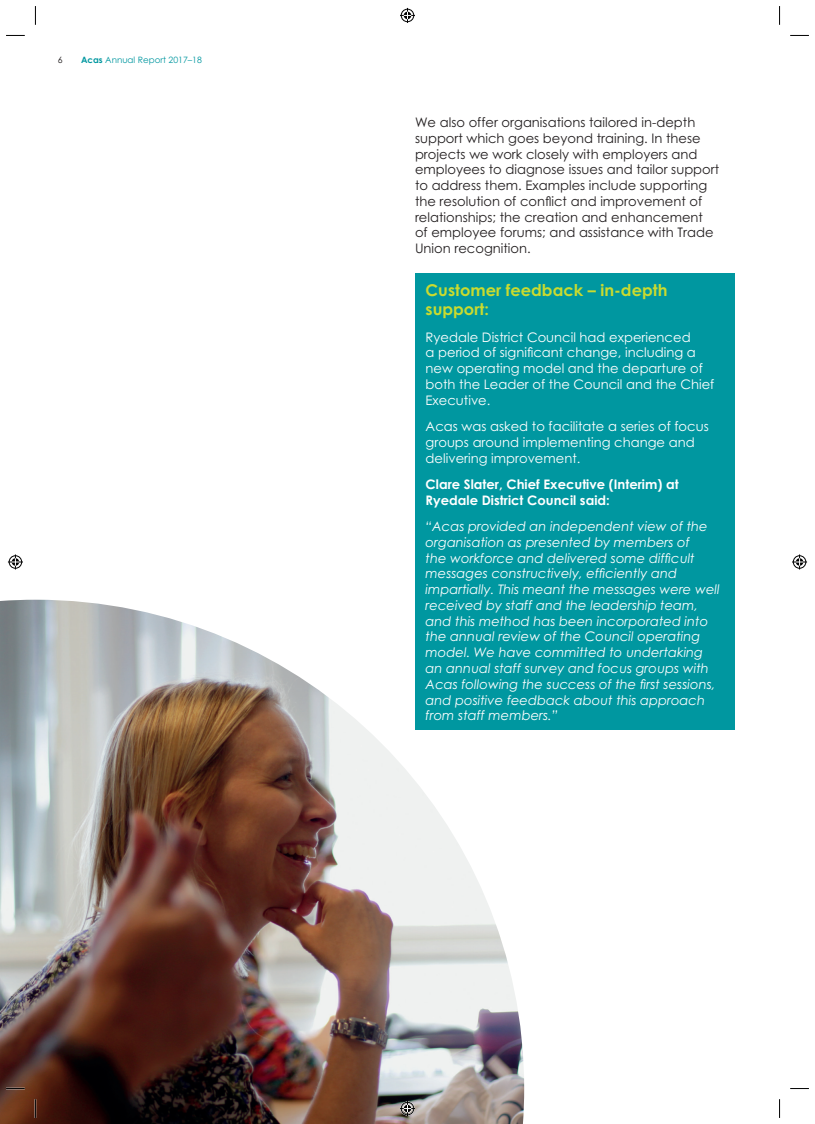
<style>
.page{position:relative;width:815px;height:1124px;background:#fff}
.page>*{position:absolute;margin:0;border:0;box-sizing:border-box;transform-origin:0 0}
.t1{font:700 16.25px/19.5px "Century Gothic";color:#cadb2f}
.t2{font:italic 13.12px/15.8px "Century Gothic";color:#fff}
.t3{font:13.12px/15.8px "Century Gothic";color:#231f20}
.t4{font:13.12px/15.8px "Century Gothic";color:#fff}
.t5{font:700 13.12px/15.8px "Century Gothic";color:#fff}
.t6{font:8.75px "Century Gothic";color:#0097a0}
.t7{font:8.75px "Century Gothic";color:#231f20}
.s1{font-weight:700}
</style>
<div class="page">
<div style="left:415px;top:273px;width:320px;height:52px;background:#0097a0"></div>
<div style="left:415px;top:324px;width:320px;height:90px;background:#0097a0"></div>
<div style="left:415px;top:414px;width:320px;height:58px;background:#0097a0"></div>
<div style="left:415px;top:472px;width:320px;height:42px;background:#0097a0"></div>
<div style="left:415px;top:514px;width:320px;height:216px;background:#0097a0"></div>
<img style="left:0;top:599px;width:524px;height:524px">
<svg style="left:6px;top:35px;width:19px;height:1px"></svg>
<svg style="left:790px;top:35px;width:19px;height:1px"></svg>
<svg style="left:6px;top:1087px;width:19px;height:2px"></svg>
<svg style="left:790px;top:1088px;width:19px;height:1px"></svg>
<svg style="left:35px;top:6px;width:1px;height:19px"></svg>
<svg style="left:35px;top:1098px;width:1px;height:19px"></svg>
<svg style="left:779px;top:6px;width:1px;height:19px"></svg>
<svg style="left:779px;top:1099px;width:1px;height:18px"></svg>
<svg style="left:400px;top:8px;width:15px;height:15px"></svg>
<svg style="left:400px;top:1100px;width:15px;height:15px"></svg>
<svg style="left:8px;top:554px;width:15px;height:15px"></svg>
<svg style="left:792px;top:554px;width:15px;height:15px"></svg>
<p class="t7" style="left:58px;top:54px;width:6px">6</p>
<p class="t6" style="left:81px;top:54px;width:122px"><span class="s1">Acas</span> Annual Report 2017–18</p>
<p class="t3" style="left:415px;top:114px;width:306px">We also offer organisations tailored in-depth support which goes beyond training. In these projects we work closely with employers and employees to diagnose issues and tailor support to address them. Examples include supporting the resolution of conflict and improvement of relationships; the creation and enhancement<br>of employee forums; and assistance with Trade Union recognition.</p>
<p class="t1" style="left:426px;top:279px;width:243px">Customer feedback – in-depth support:</p>
<p class="t4" style="left:426px;top:328px;width:290px">Ryedale District Council had experienced<br>a period of significant change, including a new operating model and the departure of both the Leader of the Council and the Chief Executive.</p>
<p class="t4" style="left:426px;top:418px;width:285px">Acas was asked to facilitate a series of focus groups around implementing change and delivering improvement.</p>
<p class="t5" style="left:426px;top:476px;width:255px">Clare Slater, Chief Executive (Interim) at<br>Ryedale District Council said:</p>
<p class="t2" style="left:426px;top:518px;width:296px">“Acas provided an independent view of the organisation as presented by members of<br>the workforce and delivered some difficult messages constructively, efficiently and impartially. This meant the messages were well received by staff and the leadership team, and this method has been incorporated into the annual review of the Council operating model. We have committed to undertaking an annual staff survey and focus groups with Acas following the success of the first sessions, and positive feedback about this approach from staff members.”</p>
</div>
